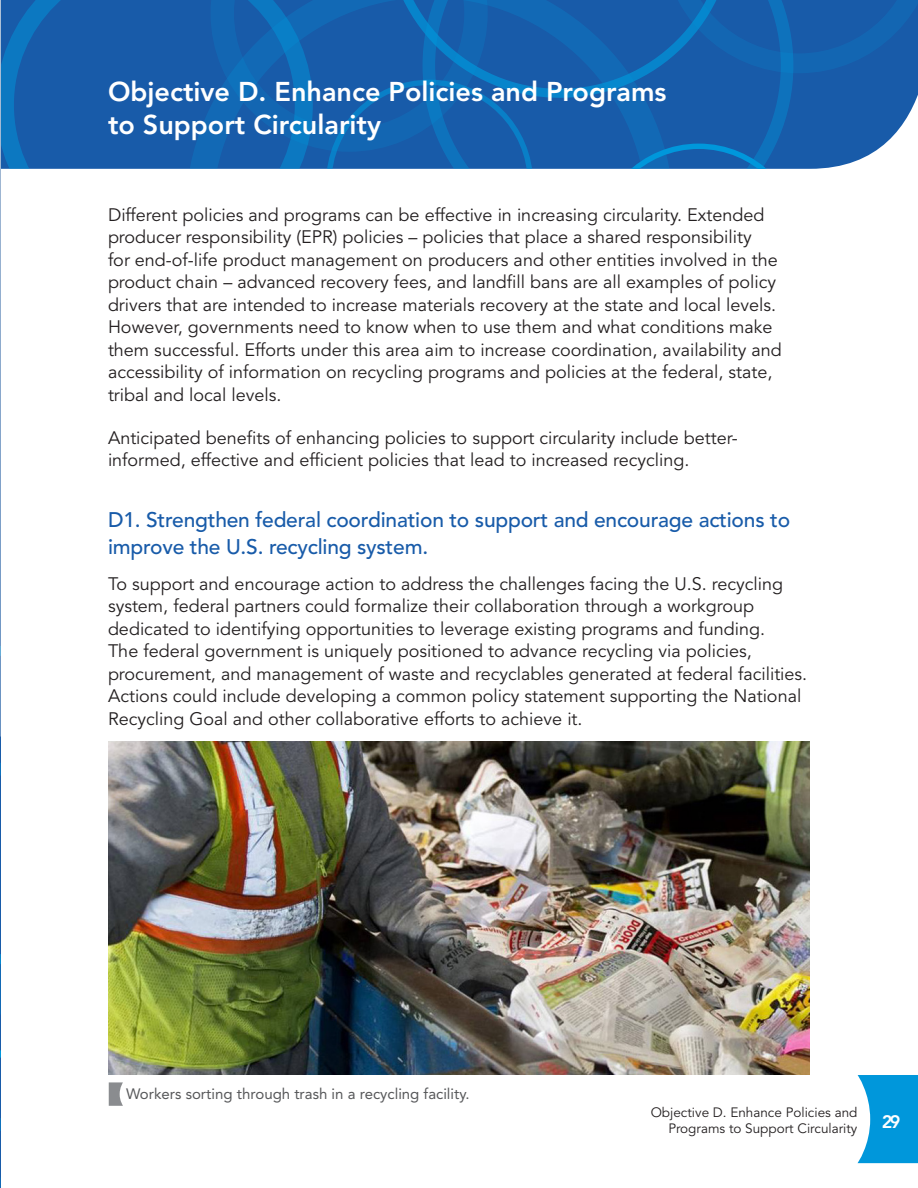
<style>
.page{position:relative;width:918px;height:1188px;background:#fff}
.page>*{position:absolute;margin:0;border:0;box-sizing:border-box;transform-origin:0 0}
.Header_01{font:800 27px/32.4px "Avenir LT Std";color:#fff}
.Header_02{font:500 21px/27px "Avenir LT Std";letter-spacing:-.01em;color:#185ba9}
.Body_Copy{font:18px/22.5px "Avenir LT Std";color:#231f20}
.t1{font:800 18px "Avenir LT Std";color:#fff}
.Body_Copy-2{font:15px "Avenir LT Std";color:#57585a}
.t2{font:13.5px/16.2px "Avenir LT Std";color:#231f20;text-align:right}
</style>
<div class="page">
<svg style="left:857px;top:1075px;width:61px;height:88px;background:#26a6e0"></svg>
<svg style="left:1px;top:0;width:184px;height:169px;background:#175dab"></svg>
<svg style="left:185px;top:0;width:26px;height:169px;background:#175dab"></svg>
<svg style="left:211px;top:0;width:707px;height:169px;background:#1964af"></svg>
<img style="left:109px;top:741px;width:700px;height:333px">
<svg style="left:109px;top:1082px;width:14px;height:24px"></svg>
<svg style="left:0;top:0;width:1px;height:1188px"></svg>
<p class="Header_01" style="left:108px;top:76px;width:560px">Objective D. Enhance Policies and Programs to Support Circularity</p>
<p class="Body_Copy" style="left:108px;top:204px;width:675px">Different policies and programs can be effective in increasing circularity. Extended producer responsibility (EPR) policies – policies that place a shared responsibility<br>for end-of-life product management on producers and other entities involved in the product chain – advanced recovery fees, and landfill bans are all examples of policy drivers that are intended to increase materials recovery at the state and local levels.<br>However, governments need to know when to use them and what conditions make them successful. Efforts under this area aim to increase coordination, availability and accessibility of information on recycling programs and policies at the federal, state, tribal and local levels.</p>
<p class="Body_Copy" style="left:108px;top:427px;width:631px">Anticipated benefits of enhancing policies to support circularity include better&shy;informed, effective and efficient policies that lead to increased recycling.</p>
<p class="Header_02" style="left:108px;top:507px;width:684px">D1. Strengthen federal coordination to support and encourage actions to improve the U.S. recycling system.</p>
<p class="Body_Copy" style="left:108px;top:573px;width:701px">To support and encourage action to address the challenges facing the U.S. recycling system, federal partners could formalize their collaboration through a workgroup dedicated to identifying opportunities to leverage existing programs and funding.<br>The federal government is uniquely positioned to advance recycling via policies, procurement, and management of waste and recyclables generated at federal facilities.<br>Actions could include developing a common policy statement supporting the National Recycling Goal and other collaborative efforts to achieve it.</p>
<p class="Body_Copy-2" style="left:126px;top:1085px;width:345px">Workers sorting through trash in a recycling facility.</p>
<p class="t2" style="left:651px;top:1105px;width:208px">Objective D. Enhance Policies and<br>Programs to Support Circularity</p>
<p class="t1" style="left:882px;top:1111px;width:20px">29</p>
</div>
